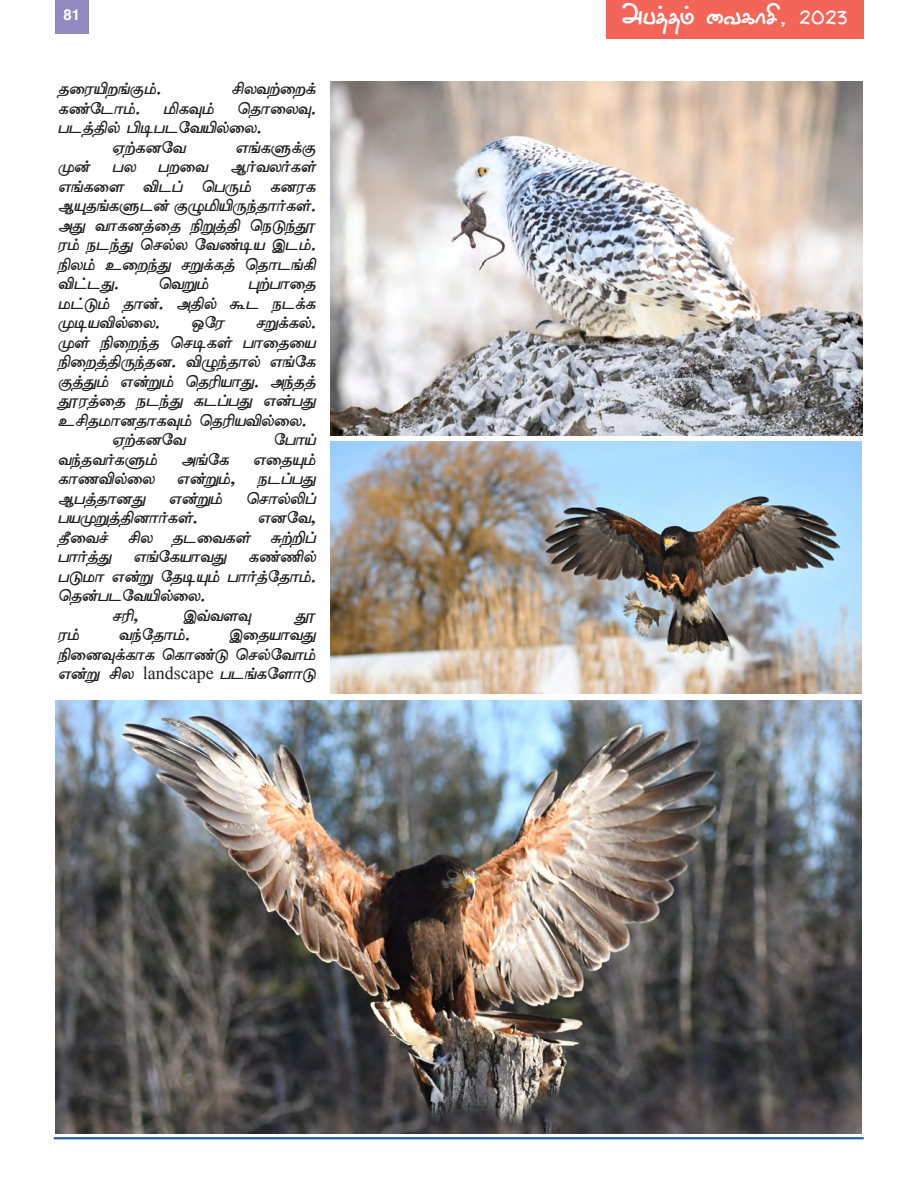
<style>
.page{position:relative;width:918px;height:1188px;background:#fff}
.page>*{position:absolute;margin:0;border:0;box-sizing:border-box;transform-origin:0 0}
.t1{font:30px "Christina Script";color:#fff}
.t2{font:18px/19.5px "George 4";color:#231f20}
.t3{font:700 15px "Helvetica";color:#fff}
.s1{font-family:"Times New Roman"}
</style>
<div class="page">
<div style="left:55px;top:0;width:34px;height:33px;background:#9389c1"></div>
<div style="left:606px;top:0;width:258px;height:39px;background:#f26558"></div>
<hr style="left:54px;top:1137px;width:810px;height:2px;background:#185aaa">
<img style="left:55px;top:701px;width:807px;height:433px">
<img style="left:330px;top:81px;width:532px;height:355px">
<img style="left:330px;top:441px;width:531px;height:252px">
<p class="t3" style="left:63px;top:3px;width:18px">81</p>
<p class="t1" style="left:622px;top:0;width:227px">mgj;jk; itfhrp. 2023</p>
<p class="t2" style="left:58px;top:80px;width:104px">jiuapw';Fk;/</p>
<p class="t2" style="left:231px;top:80px;width:90px">rpytw;iwf;</p>
<p class="t2" style="left:58px;top:100px;width:84px">fz;nlhk;/</p>
<p class="t2" style="left:58px;top:100px;width:259px;text-indent:105px">kpft[k; bjhiyt[/ glj;jpy; gpoglntapy;iy/</p>
<p class="t2" style="left:112px;top:139px;width:75px">Vw;fdnt</p>
<p class="t2" style="left:58px;top:139px;width:263px;text-indent:177px">v';fSf;F<br>Kd; gy gwit Mqtyqfs; v';fis tplg; bgUk; fduf<br>Ma[j';fSld;FGkpapUe;jhqfs;/ mJ thfdj;ij epWj;jp beLe;J} uk; ele;J bry;y ntz;oa ,lk;/ epyk; ciwe;J rWf;fj; bjhl';fp tpl;lJ/</p>
<p class="t2" style="left:158px;top:275px;width:56px">btWk;</p>
<p class="t2" style="left:58px;top:275px;width:260px;text-align:justify;text-indent:190px">g[w;ghij kl;Lk; jhd;/ mjpy; Tl elf;f Koatpy;iy/</p>
<p class="t2" style="left:191px;top:314px;width:35px">xnu</p>
<p class="t2" style="left:58px;top:314px;width:263px;text-indent:198px">rWf;fy;/<br>Ks; epiwe;j brofs; ghijia epiwj;jpUe;jd/ tpGe;jhy; v';nf<br>Fj;Jk; vd;Wk; bjupahJ/ me;jj;<br>J}uj;ij ele;J flg;gJ vd;gJ crpjkhdjhft[k; bjupatpy;iy/</p>
<p class="t2" style="left:112px;top:431px;width:75px">Vw;fdnt</p>
<p class="t2" style="left:273px;top:431px;width:48px">ngha;</p>
<p class="t2" style="left:58px;top:451px;width:172px">te;jtqfSk; m';nf</p>
<p class="t2" style="left:58px;top:451px;width:263px;text-indent:195px">vija[k; fhztpy;iy vd;Wk;. elg;gJ<br>Mgj;jhdJ</p>
<p class="t2" style="left:58px;top:490px;width:263px;text-indent:111px">vd;Wk; brhy;ypg; gaKWj;jpdhqfs;/</p>
<p class="t2" style="left:58px;top:509px;width:263px;text-indent:200px">vdnt. jPitr; rpy jlitfs; Rw;wpg; ghqj;J v';nfahtJ fz;zpy; gLkh vd;W njoa[k; ghqj;njhk;/ bjd;glntapy;iy/</p>
<p class="t2" style="left:112px;top:607px;width:28px">rup.</p>
<p class="t2" style="left:182px;top:607px;width:72px">,t;tst[</p>
<p class="t2" style="left:295px;top:607px;width:22px">J}</p>
<p class="t2" style="left:58px;top:626px;width:27px">uk;</p>
<p class="t2" style="left:118px;top:626px;width:73px">te;njhk;/</p>
<p class="t2" style="left:58px;top:626px;width:263px;text-indent:171px">,ijahtJ epidt[f;fhf bfhz;L bry;nthk; vd;W rpy <span class="s1">landscape</span> gl';fnshL</p>
</div>
